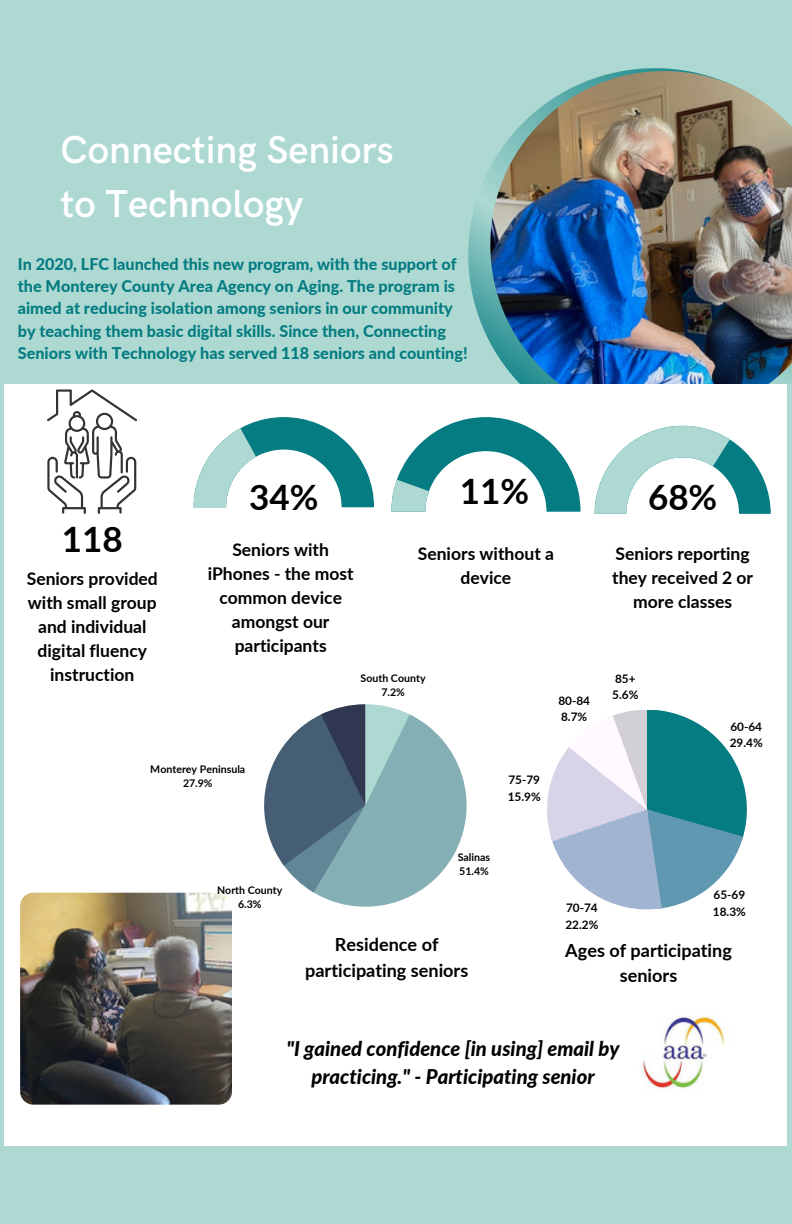
<style>
.page{position:relative;width:792px;height:1224px;background:#add9d2}
.page>*{position:absolute;margin:0;border:0;box-sizing:border-box;transform-origin:0 0}
.t1{font:600 39px/53.8px "HK Grotesk";color:#fff}
.t2{font:700 35px "Lato";color:#000}
.t3{font:italic 800 20.2px/28.2px "Lato";color:#000;text-align:center}
.t4{font:700 18px/25.2px "Lato";color:#000;text-align:center}
.t5{font:700 17.4px/24px "Lato";color:#000;text-align:center}
.t6{font:800 16.2px/22.4px "Lato";color:#047c81}
.t7{font:700 11.8px/16.4px "Lato";color:#000}
.t8{font:700 10.6px/14.6px "Lato";color:#000;text-align:center}
</style>
<div class="page">
<svg style="left:468px;top:68px;width:219px;height:274px"></svg>
<img style="left:490px;top:71px;width:302px;height:315px">
<div style="left:4px;top:384px;width:783px;height:762px;background:#fff"></div>
<img style="left:20px;top:893px;width:212px;height:212px;border-radius:13px">
<svg style="left:47px;top:389px;width:90px;height:125px"></svg>
<svg style="left:547px;top:710px;width:200px;height:199px"></svg>
<svg style="left:194px;top:417px;width:180px;height:90px"></svg>
<svg style="left:391px;top:417px;width:190px;height:95px"></svg>
<svg style="left:595px;top:426px;width:176px;height:88px"></svg>
<svg style="left:264px;top:704px;width:203px;height:203px"></svg>
<img style="left:642px;top:1016px;width:83px;height:73px">
<h1 class="t1" style="left:61px;top:125px;width:335px">Connecting Seniors to Technology</h1>
<p class="t6" style="left:18px;top:252px;width:451px">In 2020, LFC launched this new program, with the support of the Monterey County Area Agency on Aging. The program is aimed at reducing isolation among seniors in our community by teaching them basic digital skills. Since then, Connecting Seniors with Technology has served 118 seniors and counting!</p>
<h2 class="t2" style="left:62px;top:518px;width:62px">118</h2>
<p class="t5" style="left:27px;top:566px;width:133px">Seniors provided with small group and individual digital fluency instruction</p>
<h2 class="t2" style="left:249px;top:476px;width:71px">34%</h2>
<p class="t5" style="left:208px;top:537px;width:147px">Seniors with iPhones - the most common device amongst our participants</p>
<h2 class="t2" style="left:460px;top:469px;width:71px">11%</h2>
<p class="t5" style="left:418px;top:541px;width:138px">Seniors without a device</p>
<p class="t8" style="left:361px;top:670px;width:67px">South County<br>7.2%</p>
<p class="t7" style="left:558px;top:692px;width:33px">80-84<br>8.7%</p>
<p class="t8" style="left:150px;top:761px;width:97px">Monterey Peninsula<br>27.9%</p>
<p class="t7" style="left:508px;top:772px;width:34px">75-79<br>15.9%</p>
<h2 class="t2" style="left:648px;top:476px;width:71px">68%</h2>
<p class="t5" style="left:612px;top:541px;width:142px">Seniors reporting they received 2 or more classes</p>
<p class="t7" style="left:612px;top:670px;width:28px">85+<br>5.6%</p>
<p class="t7" style="left:730px;top:718px;width:34px">60-64<br>29.4%</p>
<p class="t8" style="left:217px;top:882px;width:67px">North County<br>6.3%</p>
<p class="t8" style="left:458px;top:849px;width:34px;text-align:left">Salinas<br>51.4%</p>
<p class="t7" style="left:565px;top:899px;width:34px">70-74<br>22.2%</p>
<p class="t7" style="left:713px;top:887px;width:34px">65-69<br>18.3%</p>
<p class="t4" style="left:305px;top:932px;width:165px">Residence of participating seniors</p>
<p class="t4" style="left:565px;top:938px;width:168px">Ages of participating seniors</p>
<p class="t3" style="left:286px;top:1034px;width:335px">"I gained confidence [in using] email by practicing." - Participating senior</p>
</div>
